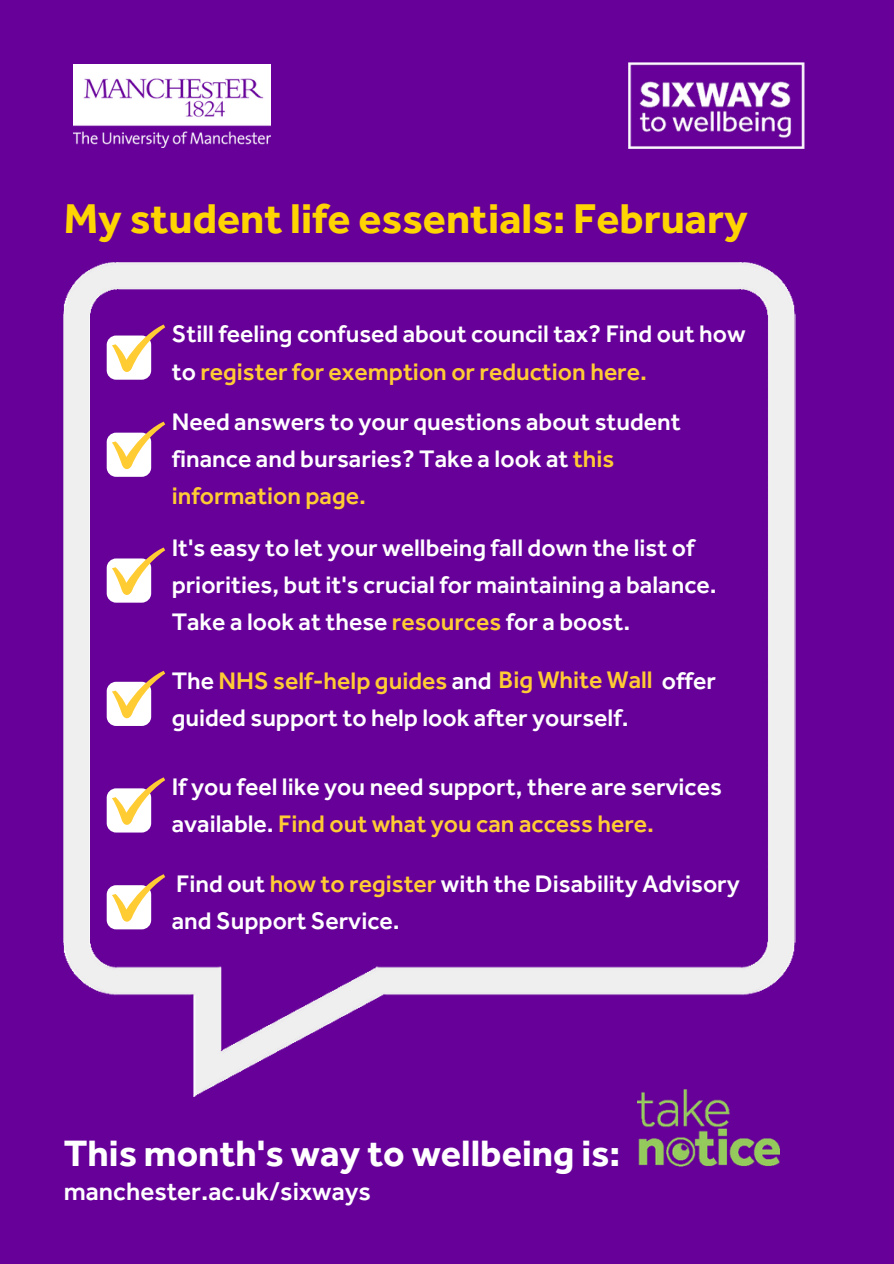
<style>
.page{position:relative;width:894px;height:1264px;background:#fff}
.page>*{position:absolute;margin:0;border:0;box-sizing:border-box;transform-origin:0 0}
.t1{font:700 43.05px "Effra";color:#fed403}
.t2{font:700 37.95px "Effra";color:#fff}
.t3{font:500 25.95px "Effra";color:#fff}
.t4{font:500 24.75px/37px "Effra";color:#fff}
.s1{color:#fc3}
</style>
<div class="page">
<div style="left:0;top:0;width:893px;height:1263px;background:#609"></div>
<img style="left:73px;top:65px;width:197px;height:83px">
<img style="left:64px;top:262px;width:730px;height:834px">
<svg style="left:107px;top:324px;width:58px;height:56px"></svg>
<svg style="left:107px;top:421px;width:58px;height:56px"></svg>
<svg style="left:107px;top:547px;width:58px;height:55px"></svg>
<svg style="left:107px;top:777px;width:58px;height:55px"></svg>
<svg style="left:107px;top:874px;width:58px;height:55px"></svg>
<img style="left:628px;top:63px;width:177px;height:85px">
<img style="left:637px;top:1078px;width:142px;height:89px">
<svg style="left:107px;top:670px;width:58px;height:56px"></svg>
<h1 class="t1" style="left:64px;top:192px;width:685px">My student life essentials: February</h1>
<p class="t4" style="left:172px;top:315px;width:575px">Still feeling confused about council tax? Find out how to <span class="s1">register for exemption or reduction here.</span></p>
<p class="t4" style="left:172px;top:403px;width:510px">Need answers to your questions about student finance and bursaries? Take a look at <span class="s1">this information page.</span></p>
<p class="t4" style="left:172px;top:528px;width:546px">It's easy to let your wellbeing fall down the list of priorities, but it's crucial for maintaining a balance.<br>Take a look at these <span class="s1">resources</span> for a boost.</p>
<p class="t4" style="left:172px;top:661px;width:545px">The <span class="s1">NHS self-help guides</span> and <span class="s1">Big White Wall</span> offer guided support to help look after yourself.</p>
<p class="t4" style="left:172px;top:768px;width:551px">If you feel like you need support, there are services available. <span class="s1">Find out what you can access here.</span></p>
<p class="t4" style="left:172px;top:864px;width:569px">Find out <span class="s1">how to register</span> with the Disability Advisory and Support Service.</p>
<h2 class="t2" style="left:64px;top:1129px;width:558px">This month's way to wellbeing is:</h2>
<p class="t3" style="left:64px;top:1174px;width:308px">manchester.ac.uk/sixways</p>
</div>
